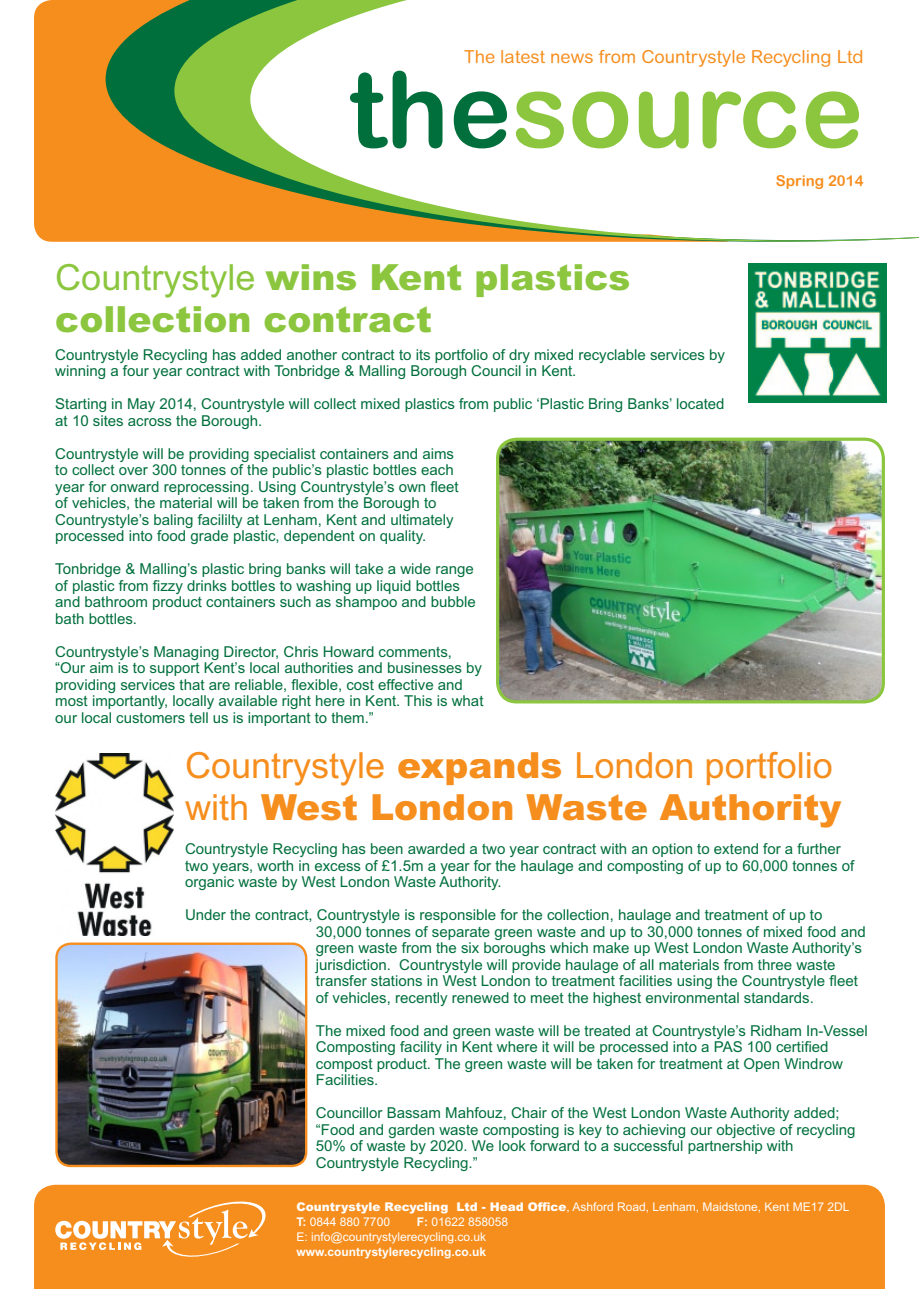
<style>
.page{position:relative;width:919px;height:1289px;background:#fff}
.page>*{position:absolute;margin:0;border:0;box-sizing:border-box;transform-origin:0 0}
.t1{font:105px "Arial Rounded MT Bold";color:#8bc63e}
.t2{font:36px/42px "Arial MT Std";color:#f68e1e}
.t3{font:900 36px/42px "Arial MT Std";color:#8bc63e}
.t4{font:18px "Arial Rounded MT Std";color:#f68e1e}
.t5{font:15px/16.5px "Arial MT Std";color:#006f3c}
.t6{font:15px "Arial Rounded MT Bold";color:#f68e1e}
.t7{font:12px "Arial MT Std";color:#fff}
.t8{font:700 12px "Arial MT Std";color:#fff}
.s1{color:#006f3c}
.s2{font-weight:400}
.s3{font-weight:900}
.s4{font-weight:700}
</style>
<div class="page">
<div style="left:34px;top:0;width:72px;height:242px;background:#f68e1e"></div>
<svg style="left:106px;top:0;width:731px;height:242px;background:#99832b"></svg>
<svg style="left:174px;top:0;width:744px;height:241px"></svg>
<img style="left:55px;top:753px;width:118px;height:182px">
<div style="left:34px;top:1184px;width:850px;height:104px;background:#f68e1e"></div>
<svg style="left:55px;top:1201px;width:210px;height:55px"></svg>
<img style="left:497px;top:439px;width:384px;height:263px">
<div style="left:496px;top:437px;width:388px;height:266px;border:3px solid #8bc63e;border-radius:19px"></div>
<img style="left:748px;top:264px;width:138px;height:138px">
<img style="left:58px;top:945px;width:248px;height:220px">
<div style="left:55px;top:942px;width:252px;height:225px;border:2px solid #f68e1e;border-radius:14px"></div>
<p class="t4" style="left:464px;top:46px;width:401px">The latest news from Countrystyle Recycling Ltd</p>
<p class="t1" style="left:348px;top:48px;width:516px"><span class="s1">the</span>source</p>
<p class="t3" style="left:55px;top:255px;width:576px"><span class="s2">Countrystyle</span> wins Kent plastics collection contract</p>
<p class="t5" style="left:55px;top:346px;width:671px">Countrystyle Recycling has added another contract to its portfolio of dry mixed recyclable services by winning a four year contract with Tonbridge &amp; Malling Borough Council in Kent.</p>
<p class="t5" style="left:55px;top:395px;width:670px">Starting in May 2014, Countrystyle will collect mixed plastics from public ‘Plastic Bring Banks’ located at 10 sites across the Borough.</p>
<p class="t5" style="left:55px;top:445px;width:405px">Countrystyle will be providing specialist containers and aims to collect over 300 tonnes of the public’s plastic bottles each year for onward reprocessing. Using Countrystyle’s own fleet of vehicles, the material will be taken from the Borough to Countrystyle’s baling facililty at Lenham, Kent and ultimately processed into food grade plastic, dependent on quality.</p>
<p class="t5" style="left:55px;top:560px;width:422px">Tonbridge &amp; Malling’s plastic bring banks will take a wide range of plastic from fizzy drinks bottles to washing up liquid bottles and bathroom product containers such as shampoo and bubble bath bottles.</p>
<p class="t5" style="left:55px;top:643px;width:429px">Countrystyle’s Managing Director, Chris Howard comments, “Our aim is to support Kent’s local authorities and businesses by providing services that are reliable, flexible, cost effective and most importantly, locally available right here in Kent. This is what our local customers tell us is important to them.”</p>
<p class="t6" style="left:775px;top:171px;width:89px">Spring 2014</p>
<p class="t2" style="left:185px;top:744px;width:658px">Countrystyle <span class="s3">expands</span> London portfolio with <span class="s3">West London Waste Authority</span></p>
<p class="t5" style="left:185px;top:840px;width:670px">Countrystyle Recycling has been awarded a two year contract with an option to extend for a further two years, worth in excess of £1.5m a year for the haulage and composting of up to 60,000 tonnes of organic waste by West London Waste Authority.</p>
<p class="t5" style="left:316px;top:906px;width:551px;text-indent:-131px">Under the contract, Countrystyle is responsible for the collection, haulage and treatment of up to 30,000 tonnes of separate green waste and up to 30,000 tonnes of mixed food and green waste from the six boroughs which make up West London Waste Authority’s jurisdiction. Countrystyle will provide haulage of all materials from three waste transfer stations in West London to treatment facilities using the Countrystyle fleet of vehicles, recently renewed to meet the highest environmental standards.</p>
<p class="t5" style="left:316px;top:1022px;width:553px">The mixed food and green waste will be treated at Countrystyle’s Ridham In-Vessel Composting facility in Kent where it will be processed into a PAS 100 certified compost product. The green waste will be taken for treatment at Open Windrow Facilities.</p>
<p class="t5" style="left:316px;top:1104px;width:541px">Councillor Bassam Mahfouz, Chair of the West London Waste Authority added; “Food and garden waste composting is key to achieving our objective of recycling 50% of waste by 2020. We look forward to a successful partnership with Countrystyle Recycling.”</p>
<p class="t7" style="left:296px;top:1199px;width:554px"><span class="s3">Countrystyle Recycling Ltd - Head Office</span>, Ashford Road, Lenham, Maidstone, Kent ME17 2DL</p>
<p class="t7" style="left:296px;top:1214px;width:95px"><span class="s4">T:</span> 0844 880 7700</p>
<p class="t7" style="left:416px;top:1214px;width:93px"><span class="s4">F:</span> 01622 858058</p>
<p class="t7" style="left:296px;top:1229px;width:191px">E: info@countrystylerecycling.co.uk</p>
<p class="t8" style="left:296px;top:1244px;width:191px">www.countrystylerecycling.co.uk</p>
</div>
